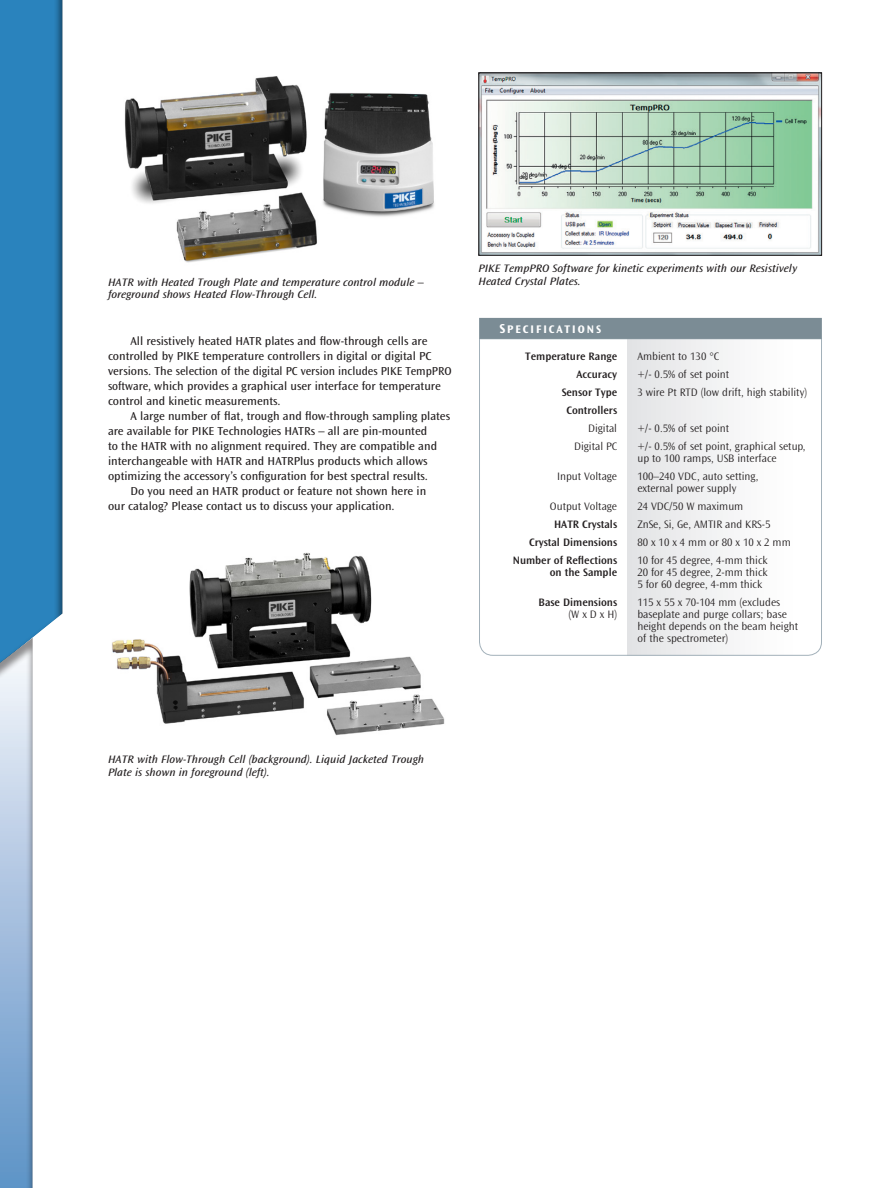
<style>
.page{position:relative;width:891px;height:1188px;background:#fff}
.page>*{position:absolute;margin:0;border:0;box-sizing:border-box;transform-origin:0 0}
._2nd_Body{font:12px/15px "Ocean Sans Std";color:#231f20}
.Specs_Head{font:11.55px "Ocean Sans Std Bold SC850";letter-spacing:.175em;color:#fff}
.Spec_Lines{font:300 11.25px/12px "Ocean Sans Std";color:#231f20}
.Captions{font:italic 11.25px/12.8px "Ocean Sans Std";color:#231f20;scale:1.06 1}
.Spec_Lines-2{font:600 11.25px "Ocean Sans Std";color:#231f20}
.s1{font-size:13.5px}
</style>
<div class="page">
<div style="left:0;top:0;width:63px;height:710px;background:#231f20;opacity:.49"></div>
<div style="left:0;top:636px;width:36px;height:552px;background:#231f20;opacity:.49"></div>
<img style="left:124px;top:76px;width:310px;height:187px">
<img style="left:480px;top:75px;width:340px;height:179px">
<div style="left:478px;top:73px;width:344px;height:183px;border:1px solid #231f20"></div>
<img style="left:112px;top:552px;width:333px;height:184px">
<svg style="left:479px;top:339px;width:343px;height:317px"></svg>
<div style="left:479px;top:318px;width:343px;height:21px;background:#7b8c95"></div>
<p class="Captions" style="left:108px;top:276px;width:299px">HATR with Heated Trough Plate and temperature control module – foreground shows Heated Flow-Through Cell.</p>
<p class="_2nd_Body" style="left:108px;top:334px;width:345px;text-indent:22px">All resistively heated HATR plates and flow-through cells are controlled by PIKE temperature controllers in digital or digital PC versions. The selection of the digital PC version includes PIKE TempPRO software, which provides a graphical user interface for temperature control and kinetic measurements.</p>
<p class="_2nd_Body" style="left:108px;top:409px;width:344px;text-indent:22px">A large number of flat, trough and flow-through sampling plates are available for PIKE Technologies HATRs – all are pin-mounted<br>to the HATR with no alignment required. They are compatible and interchangeable with HATR and HATRPlus products which allows optimizing the accessory’s configuration for best spectral results.</p>
<p class="_2nd_Body" style="left:108px;top:484px;width:320px;text-indent:22px">Do you need an HATR product or feature not shown here in our catalog? Please contact us to discuss your application.</p>
<p class="Captions" style="left:478px;top:263px;width:302px">PIKE TempPRO Software for kinetic experiments with our Resistively<br>Heated Crystal Plates.</p>
<p class="Specs_Head" style="left:499px;top:322px;width:103px"><span class="s1">S</span>PECIFICATIONS</p>
<p class="Spec_Lines-2" style="left:525px;top:350px;width:93px">Temperature Range</p>
<p class="Spec_Lines" style="left:637px;top:351px;width:83px">Ambient to 130 °C</p>
<p class="Spec_Lines-2" style="left:576px;top:368px;width:42px">Accuracy</p>
<p class="Spec_Lines" style="left:637px;top:369px;width:93px">+/- 0.5% of set point</p>
<p class="Spec_Lines-2" style="left:562px;top:386px;width:57px">Sensor Type</p>
<p class="Spec_Lines" style="left:637px;top:387px;width:171px">3 wire Pt RTD (low drift, high stability)</p>
<p class="Spec_Lines-2" style="left:567px;top:404px;width:52px">Controllers</p>
<p class="Spec_Lines" style="left:588px;top:423px;width:31px">Digital</p>
<p class="Spec_Lines" style="left:637px;top:423px;width:93px">+/- 0.5% of set point</p>
<p class="Spec_Lines" style="left:574px;top:441px;width:44px">Digital PC</p>
<p class="Spec_Lines" style="left:637px;top:441px;width:170px">+/- 0.5% of set point, graphical setup, up to 100 ramps, USB interface</p>
<p class="Spec_Lines" style="left:557px;top:471px;width:62px">Input Voltage</p>
<p class="Spec_Lines" style="left:637px;top:471px;width:123px">100–240 VDC, auto setting, external power supply</p>
<p class="Spec_Lines" style="left:550px;top:501px;width:69px">Output Voltage</p>
<p class="Spec_Lines" style="left:637px;top:501px;width:107px">24 VDC/50 W maximum</p>
<p class="Spec_Lines-2" style="left:554px;top:518px;width:65px">HATR Crystals</p>
<p class="Spec_Lines" style="left:637px;top:519px;width:135px">ZnSe, Si, Ge, AMTIR and KRS-5</p>
<p class="Spec_Lines-2" style="left:529px;top:536px;width:89px">Crystal Dimensions</p>
<p class="Spec_Lines" style="left:637px;top:537px;width:155px">80 x 10 x 4 mm or 80 x 10 x 2 mm</p>
<p class="Spec_Lines-2" style="left:513px;top:554px;width:106px">Number of Reflections</p>
<p class="Spec_Lines" style="left:637px;top:555px;width:132px">10 for 45 degree, 4-mm thick</p>
<p class="Spec_Lines-2" style="left:550px;top:566px;width:69px">on the Sample</p>
<p class="Spec_Lines" style="left:637px;top:567px;width:132px">20 for 45 degree, 2-mm thick<br>5 for 60 degree, 4-mm thick</p>
<p class="Spec_Lines-2" style="left:539px;top:596px;width:80px">Base Dimensions</p>
<p class="Spec_Lines" style="left:637px;top:597px;width:144px">115 x 55 x 70-104 mm (excludes</p>
<p class="Spec_Lines" style="left:569px;top:609px;width:50px">(W x D x H)</p>
<p class="Spec_Lines" style="left:637px;top:609px;width:162px">baseplate and purge collars; base height depends on the beam height of the spectrometer)</p>
<p class="Captions" style="left:108px;top:753px;width:300px">HATR with Flow-Through Cell (background). Liquid Jacketed Trough<br>Plate is shown in foreground (left).</p>
</div>
